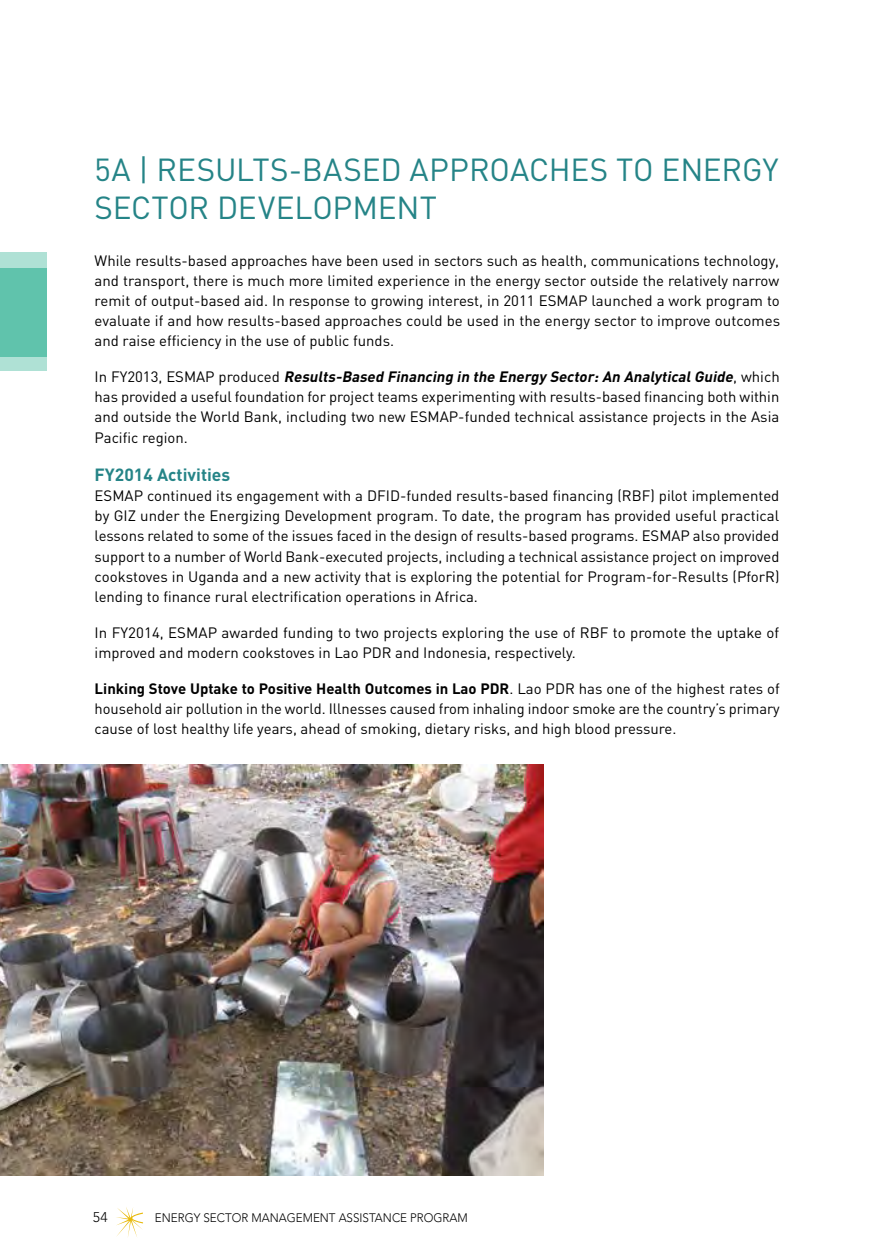
<style>
.page{position:relative;width:882px;height:1260px;background:#fff}
.page>*{position:absolute;margin:0;border:0;box-sizing:border-box;transform-origin:0 0}
.t1{font:31.5px/37.8px "DIN";letter-spacing:-.005em;color:#258487}
.t2{font:700 17.5px "DIN";color:#258487}
.t3{font:14.88px/20.1px "DIN";color:#000;text-align:justify}
.t4{font:300 14px "Avenir LT Std";color:#000}
.t5{font:300 12.25px "Avenir LT Std";color:#000;scale:.95 1}
.s1{font-weight:700;font-style:italic}
.s2{font-weight:700}
</style>
<div class="page">
<svg style="left:116px;top:1207px;width:27px;height:30px"></svg>
<div style="left:0;top:252px;width:47px;height:118px;background:#afe1d5"></div>
<div style="left:0;top:268px;width:47px;height:89px;background:#60c3ac"></div>
<img style="left:0;top:765px;width:544px;height:411px">
<h1 class="t1" style="left:95px;top:151px;width:686px">5A | RESULTS-BASED APPROACHES TO ENERGY<br>SECTOR DEVELOPMENT</h1>
<p class="t3" style="left:95px;top:250px;width:687px">While results-based approaches have been used in sectors such as health, communications technology, and transport, there is much more limited experience in the energy sector outside the relatively narrow remit of output-based aid. In response to growing interest, in 2011 ESMAP launched a work program to evaluate if and how results-based approaches could be used in the energy sector to improve outcomes and raise efficiency in the use of public funds.</p>
<p class="t3" style="left:95px;top:366px;width:687px">I n FY 2 0 1 3 , E S M A P p ro d u c e d <span class="s1">Results-Based Financing in the Energy Sector:An AnalyticalGuide</span>, w h i c h has provided a useful foundation for project teams experimenting with results-based financing both within and outside the World Bank, including two new ESMAP-funded technical assistance projects in the Asia Pacific region.</p>
<p class="t2" style="left:95px;top:463px;width:137px">FY2014 Activities</p>
<p class="t3" style="left:95px;top:485px;width:686px">ESMAP continued its engagement with a DFID-funded results-based financing (RBF) pilot implemented by GIZ under the Energizing Development program. To date, the program has provided useful practical lessons related to some of the issues faced in the design of results-based programs. ESMAP also provided support to a number of World Bank-executed projects, including a technical assistance project on improved cookstoves in Uganda and a new activity that is exploring the potential for Program-for-Results (PforR) lending to finance rural electrification operations in Africa.</p>
<p class="t3" style="left:95px;top:622px;width:686px">In FY2014, ESMAP awarded funding to two projects exploring the use of RBF to promote the uptake of improved and modern cookstoves in Lao PDR and Indonesia, respectively.</p>
<p class="t3" style="left:95px;top:678px;width:687px"><span class="s2">Linking Stove Uptake to Positive Health Outcomes in Lao PDR</span>. Lao PDR has one of the highest rates of household air pollution in the world. Illnesses caused from inhaling indoor smoke are the country’s primary cause of lost healthy life years, ahead of smoking, dietary risks, and high blood pressure.</p>
<p class="t4" style="left:93px;top:1209px;width:17px">54</p>
<p class="t5" style="left:155px;top:1211px;width:331px">ENERGY SECTOR MANAGEMENT ASSISTANCE PROGRAM</p>
</div>
